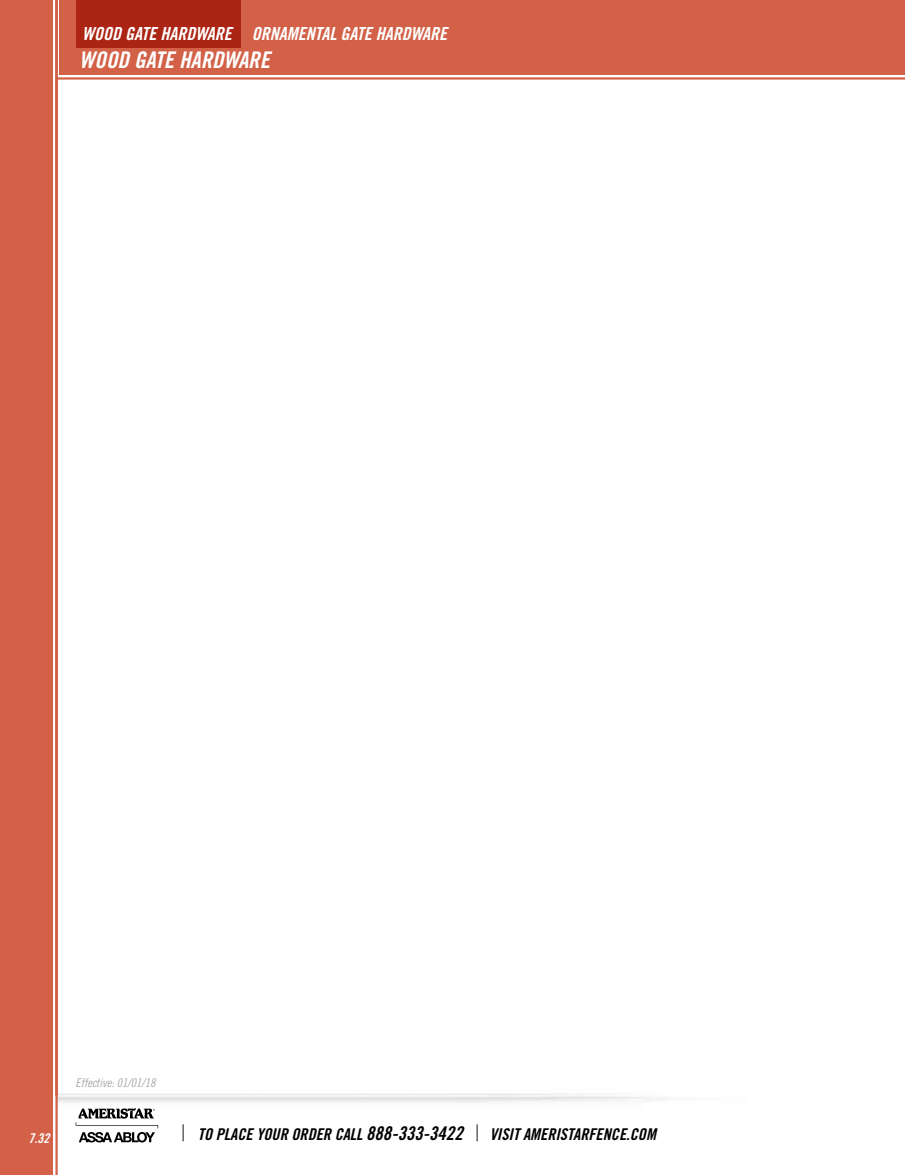
<style>
.page{position:relative;width:905px;height:1175px;background:#fff}
.page>*{position:absolute;margin:0;border:0;box-sizing:border-box;transform-origin:0 0}
.t1{font:22.95px "Trade Gothic LT Std Bd Cn 20 Obl";color:#fff}
.t2{font:18px "Trade Gothic LT Std Bd Cn 20 Obl";color:#fff}
.t3{font:16.2px "Trade Gothic LT Std Bd Cn 20 Obl";color:#000}
.t4{font:13.5px "Trade Gothic LT Std Bd Cn 20 Obl";color:#fff}
.t5{font:12px "Trade Gothic LT Std Cn 18 Obl";color:#a7a9ac}
.s1{font-family:"Trade Gothic LT Std";font-weight:300;font-size:22.65px}
.s2{font-size:18.9px}
</style>
<div class="page">
<div style="left:60px;top:0;width:844px;height:75px;background:#d26147"></div>
<hr style="left:57px;top:77px;width:847px;height:3px;background:#d26147">
<div style="left:76px;top:0;width:164px;height:48px;background:#ac2413"></div>
<svg style="left:55px;top:0;width:4px;height:1174px"></svg>
<div style="left:0;top:0;width:53px;height:1174px;background:#d26147"></div>
<svg style="left:76px;top:1108px;width:82px;height:34px"></svg>
<p class="t2" style="left:82px;top:23px;width:366px">WOOD GATE HARDWARE ORNAMENTAL GATE HARDWARE</p>
<h1 class="t1" style="left:79px;top:46px;width:192px">WOOD GATE HARDWARE</h1>
<p class="t5" style="left:76px;top:1075px;width:81px">Effective: 01/01/18</p>
<p class="t4" style="left:28px;top:1129px;width:22px">7.32</p>
<p class="t3" style="left:182px;top:1123px;width:476px"><span class="s1">|</span> TO PLACE YOUR ORDER CALL <span class="s2">888-333-3422</span> <span class="s1">|</span> VISIT AMERISTARFENCE.COM</p>
</div>
